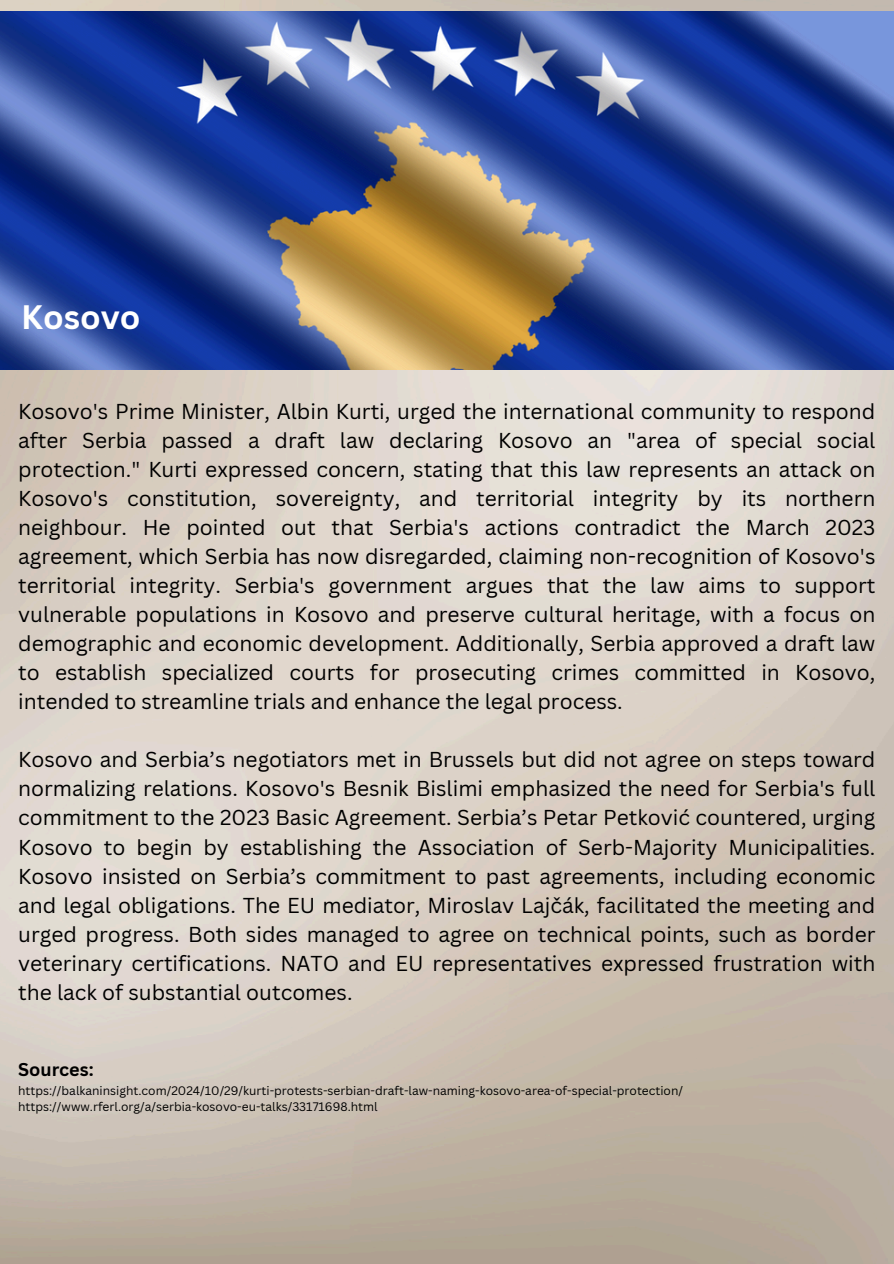
<style>
.page{position:relative;width:894px;height:1264px;background:#fff}
.page>*{position:absolute;margin:0;border:0;box-sizing:border-box;transform-origin:0 0}
.t1{font:700 33px "Canva Sans";color:#fff}
.t2{font:21px/29px "Canva Sans";color:#000;text-align:justify}
.t3{font:700 18px "Canva Sans";color:#000}
.t4{font:12px "Canva Sans";color:#000}
</style>
<div class="page">
<img style="left:0;top:0;width:893px;height:1262px">
<img style="left:0;top:11px;width:893px;height:358px">
<p class="t1" style="left:21px;top:294px;width:121px">Kosovo</p>
<h1 class="t2" style="left:18px;top:396px;width:858px">Kosovo's Prime Minister, Albin Kurti, urged the international community to respond after Serbia passed a draft law declaring Kosovo an "area of special social protection." Kurti expressed concern, stating that this law represents an attack on Kosovo's constitution, sovereignty, and territorial integrity by its northern neighbour. He pointed out that Serbia's actions contradict the March 2023 agreement, which Serbia has now disregarded, claiming non-recognition of Kosovo's territorial integrity. Serbia's government argues that the law aims to support vulnerable populations in Kosovo and preserve cultural heritage, with a focus on demographic and economic development. Additionally, Serbia approved a draft law to establish specialized courts for prosecuting crimes committed in Kosovo, intended to streamline trials and enhance the legal process.</h1>
<h2 class="t2" style="left:18px;top:744px;width:858px">Kosovo and Serbia’s negotiators met in Brussels but did not agree on steps toward normalizing relations. Kosovo's Besnik Bislimi emphasized the need for Serbia's full commitment to the 2023 Basic Agreement. Serbia’s Petar Petković countered, urging Kosovo to begin by establishing the Association of Serb-Majority Municipalities.<br>Kosovo insisted on Serbia’s commitment to past agreements, including economic and legal obligations. The EU mediator, Miroslav Lajčák, facilitated the meeting and urged progress. Both sides managed to agree on technical points, such as border veterinary certifications. NATO and EU representatives expressed frustration with the lack of substantial outcomes.</h2>
<h2 class="t3" style="left:18px;top:1056px;width:77px">Sources:</h2>
<p class="t4" style="left:18px;top:1081px;width:666px">https://balkaninsight.com/2024/10/29/kurti-protests-serbian-draft-law-naming-kosovo-area-of-special-protection/</p>
<p class="t4" style="left:18px;top:1097px;width:361px">https://www.rferl.org/a/serbia-kosovo-eu-talks/33171698.html</p>
</div>
